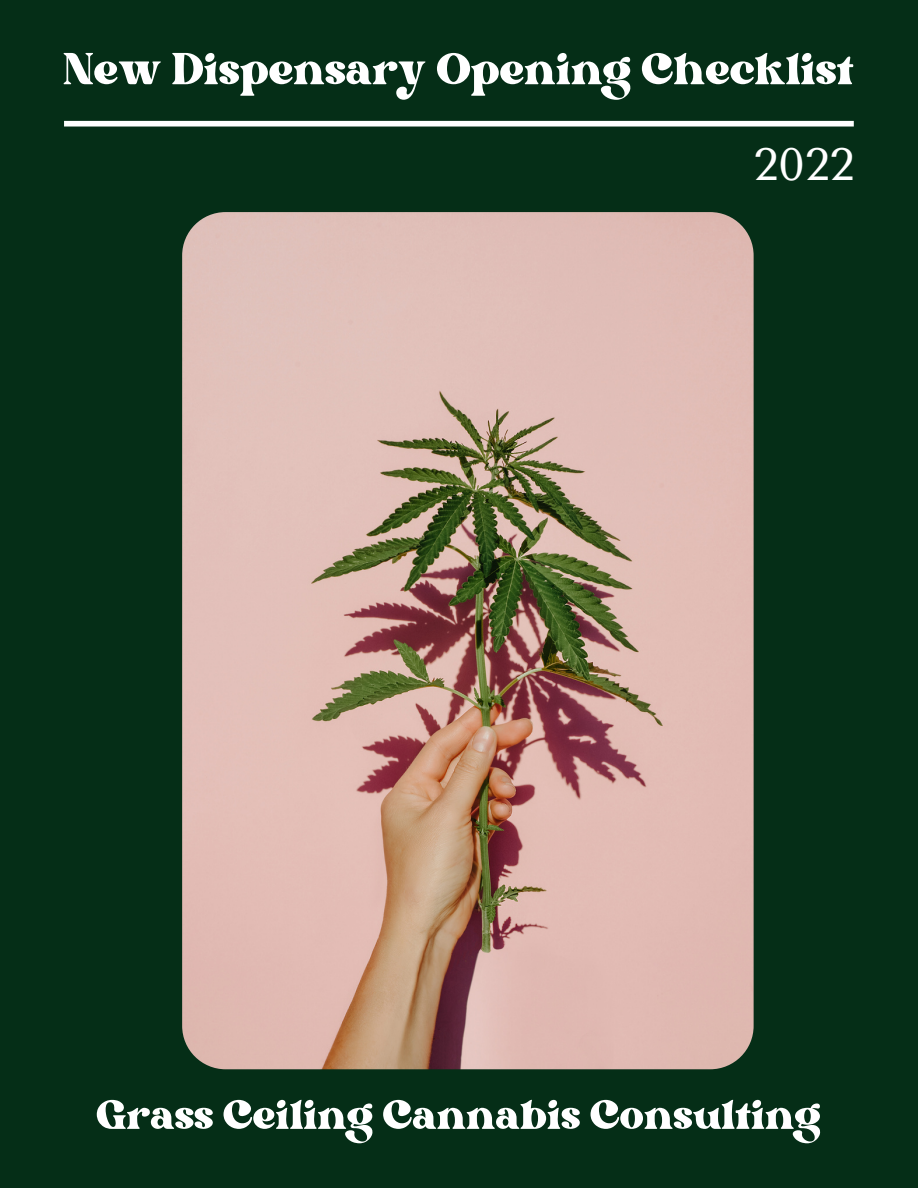
<style>
.page{position:relative;width:918px;height:1188px;background:#052e17}
.page>*{position:absolute;margin:0;border:0;box-sizing:border-box;transform-origin:0 0}
.t1{font:61.5px "Bright";color:#fff}
.t2{font:57px "Bright";color:#fff}
.t3{font:45px "Tenor Sans";color:#fff}
</style>
<div class="page">
<img style="left:182px;top:212px;width:572px;height:857px;border-radius:43px">
<div style="left:64px;top:121px;width:790px;height:6px;background:#fff"></div>
<p class="t1" style="left:64px;top:43px;width:792px">New Dispensary Opening Checklist</p>
<p class="t3" style="left:754px;top:139px;width:102px">2022</p>
<p class="t2" style="left:97px;top:1091px;width:726px">Grass Ceiling Cannabis Consulting</p>
</div>
